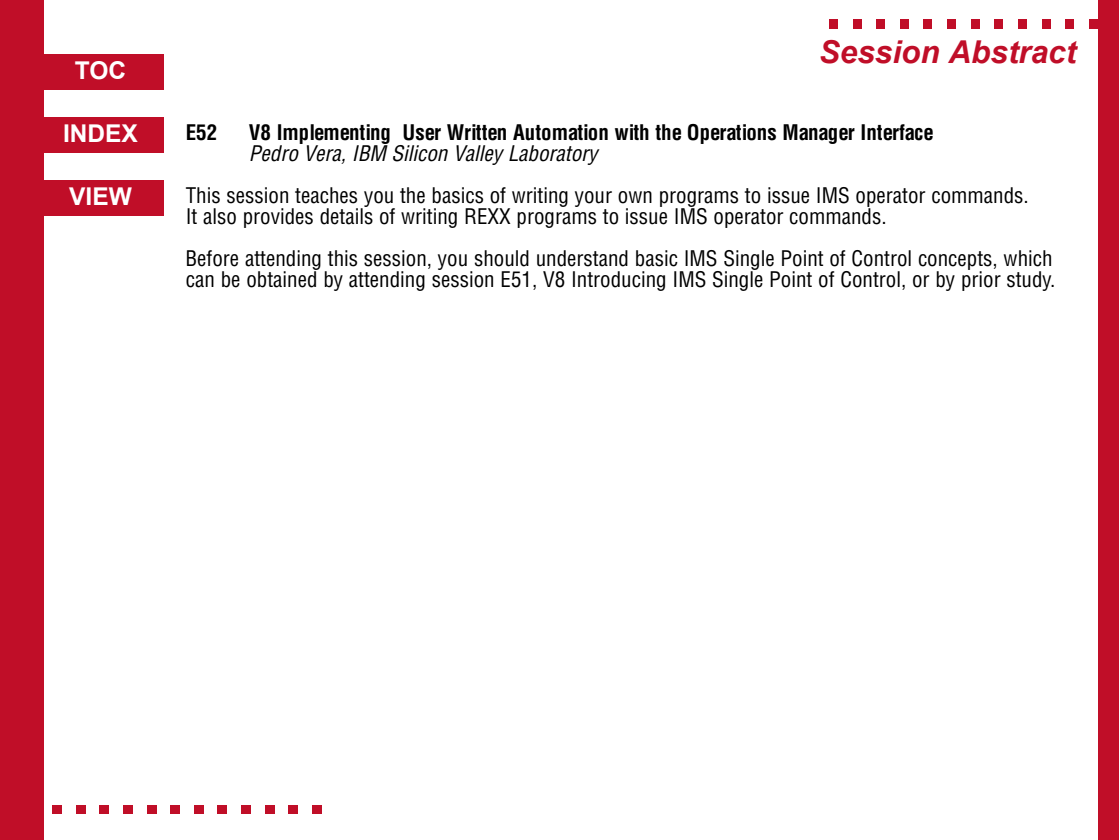
<style>
.page{position:relative;width:1120px;height:840px;background:#fff}
.page>*{position:absolute;margin:0;border:0;box-sizing:border-box;transform-origin:0 0}
.t1{font:italic 700 31.5px "Arial";color:#c00e28}
.t2{font:700 24.5px "Arial";color:#fff}
.t3{font:condensed 21px/21px "Helvetica";color:#000}
.t4{font:700 condensed 21px "Helvetica";color:#000}
.t5{font:italic condensed 21px "Helvetica";color:#000}
</style>
<div class="page">
<div style="left:0;top:0;width:44px;height:839px;background:#c00e28"></div>
<div style="left:1098px;top:0;width:21px;height:839px;background:#c00e28"></div>
<div style="left:52px;top:805px;width:10px;height:9px;background:#c00e28"></div>
<div style="left:76px;top:805px;width:9px;height:9px;background:#c00e28"></div>
<div style="left:100px;top:805px;width:9px;height:9px;background:#c00e28"></div>
<div style="left:123px;top:805px;width:10px;height:9px;background:#c00e28"></div>
<div style="left:147px;top:805px;width:9px;height:9px;background:#c00e28"></div>
<div style="left:171px;top:805px;width:9px;height:9px;background:#c00e28"></div>
<div style="left:194px;top:805px;width:9px;height:9px;background:#c00e28"></div>
<div style="left:218px;top:805px;width:9px;height:9px;background:#c00e28"></div>
<div style="left:242px;top:805px;width:9px;height:9px;background:#c00e28"></div>
<div style="left:265px;top:805px;width:9px;height:9px;background:#c00e28"></div>
<div style="left:289px;top:805px;width:9px;height:9px;background:#c00e28"></div>
<div style="left:312px;top:805px;width:10px;height:9px;background:#c00e28"></div>
<div style="left:829px;top:20px;width:9px;height:9px;background:#c00e28"></div>
<div style="left:853px;top:20px;width:8px;height:9px;background:#c00e28"></div>
<div style="left:876px;top:20px;width:9px;height:9px;background:#c00e28"></div>
<div style="left:900px;top:20px;width:9px;height:9px;background:#c00e28"></div>
<div style="left:924px;top:20px;width:8px;height:9px;background:#c00e28"></div>
<div style="left:947px;top:20px;width:9px;height:9px;background:#c00e28"></div>
<div style="left:971px;top:20px;width:9px;height:9px;background:#c00e28"></div>
<div style="left:994px;top:20px;width:9px;height:9px;background:#c00e28"></div>
<div style="left:1018px;top:20px;width:9px;height:9px;background:#c00e28"></div>
<div style="left:1042px;top:20px;width:8px;height:9px;background:#c00e28"></div>
<div style="left:1065px;top:20px;width:9px;height:9px;background:#c00e28"></div>
<div style="left:1089px;top:20px;width:9px;height:9px;background:#c00e28"></div>
<div style="left:38px;top:55px;width:125px;height:35px;background:#c00e28"></div>
<div style="left:38px;top:118px;width:125px;height:35px;background:#c00e28"></div>
<div style="left:38px;top:181px;width:125px;height:35px;background:#c00e28"></div>
<p class="t2" style="left:75px;top:56px;width:53px">TOC</p>
<p class="t2" style="left:63px;top:119px;width:76px">INDEX</p>
<p class="t2" style="left:69px;top:182px;width:64px">VIEW</p>
<h1 class="t1" style="left:819px;top:34px;width:259px">Session Abstract</h1>
<p class="t4" style="left:186px;top:124px;width:33px">E52</p>
<p class="t4" style="left:249px;top:124px;width:686px">V8 Implementing User Written Automation with the Operations Manager Interface</p>
<p class="t5" style="left:249px;top:145px;width:350px">Pedro Vera, IBM Silicon Valley Laboratory</p>
<p class="t3" style="left:186px;top:186px;width:844px">This session teaches you the basics of writing your own programs to issue IMS operator commands.<br>It also provides details of writing REXX programs to issue IMS operator commands.</p>
<p class="t3" style="left:186px;top:249px;width:871px">Before attending this session, you should understand basic IMS Single Point of Control concepts, which can be obtained by attending session E51, V8 Introducing IMS Single Point of Control, or by prior study.</p>
</div>
